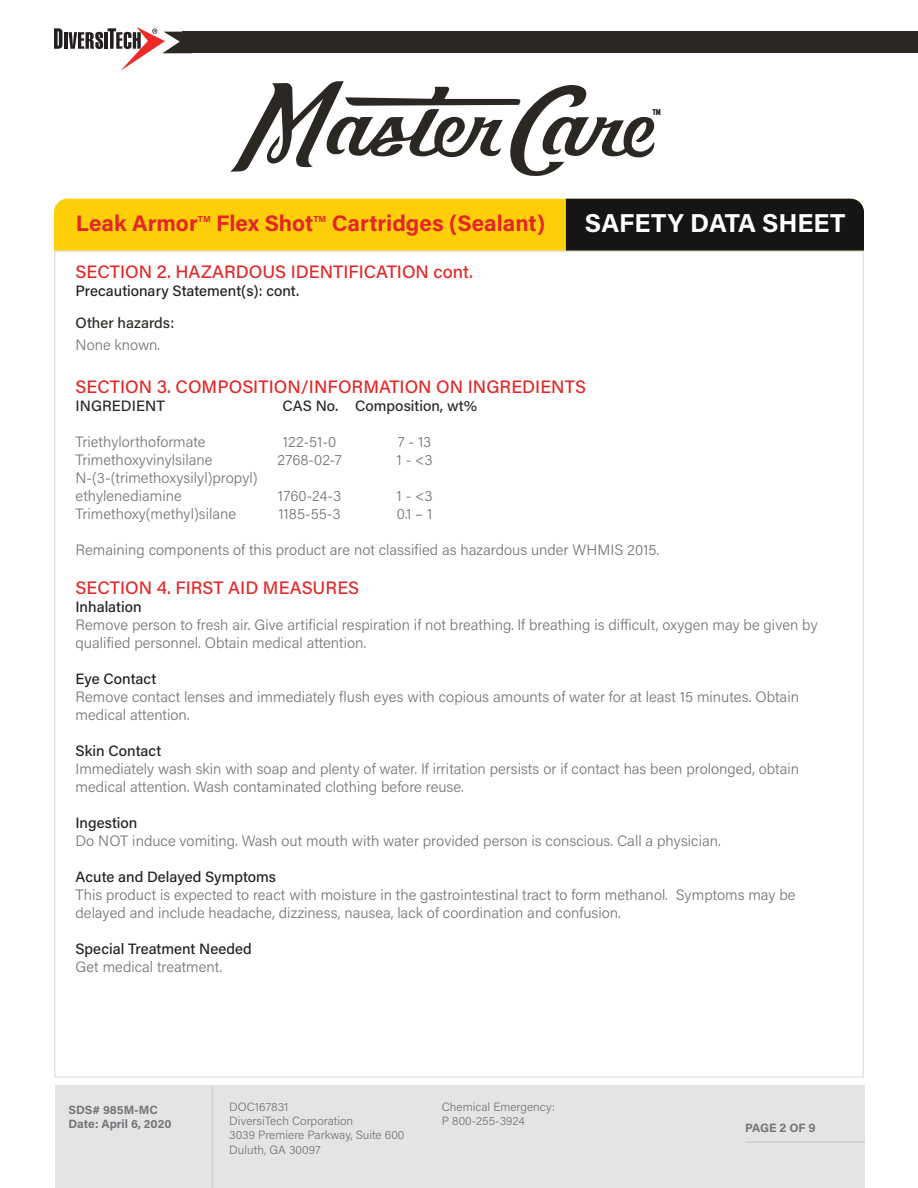
<style>
.page{position:relative;width:918px;height:1188px;background:#fff}
.page>*{position:absolute;margin:0;border:0;box-sizing:border-box;transform-origin:0 0}
.t1{font:25.95px "Acumin Variable Concept";letter-spacing:.04em;color:#fff}
.t2{font:22.5px "Acumin Variable Concept";letter-spacing:.05em;color:#e32626}
.t3{font:18px "Acumin Variable Concept";letter-spacing:.025em;color:#e32626}
.t4{font:15px/18px "Acumin Variable Concept";letter-spacing:.01em;color:#757679}
.t5{font:15px "Acumin Variable Concept";letter-spacing:.025em;color:#231f20}
.t6{font:15px "Acumin Variable Concept";letter-spacing:.025em;color:#2b2824}
.t7{font:12px/14.4px "Acumin Variable Concept";letter-spacing:.01em;color:#757679}
.t8{font:12px/14.4px "Acumin Variable Concept";letter-spacing:.05em;color:#757679}
.t9{font:8.7px "Acumin Variable Concept";color:#e32626}
.t10{font:800 8.4px "Refrigerator Deluxe";color:#2b2824}
</style>
<div class="page">
<div style="left:182px;top:32px;width:736px;height:21px;background:#2b2824"></div>
<svg style="left:54px;top:28px;width:8px;height:21px"></svg>
<hr style="left:64px;top:32px;width:3px;height:17px;background:#231f20">
<svg style="left:69px;top:27px;width:123px;height:44px"></svg>
<svg style="left:230px;top:81px;width:425px;height:95px"></svg>
<svg style="left:54px;top:199px;width:810px;height:52px;background:#ab8c0f"></svg>
<div style="left:55px;top:1085px;width:810px;height:103px;background:#e3e4e4"></div>
<hr style="left:745px;top:1141px;width:120px;height:2px;background:#757679">
<hr style="left:212px;top:1085px;width:1px;height:103px;background:#757679">
<h2 class="t2" style="left:76px;top:208px;width:122px">Leak Armor</h2>
<p class="t9" style="left:198px;top:213px;width:14px">TM</p>
<h2 class="t2" style="left:216px;top:208px;width:97px">Flex Shot</h2>
<p class="t9" style="left:313px;top:213px;width:14px">TM</p>
<h2 class="t2" style="left:332px;top:208px;width:214px">Cartridges (Sealant)</h2>
<p class="t10" style="left:652px;top:107px;width:10px">TM</p>
<h1 class="t1" style="left:585px;top:205px;width:261px">SAFETY DATA SHEET</h1>
<p class="t3" style="left:76px;top:259px;width:398px">SECTION 2. HAZARDOUS IDENTIFICATION cont.</p>
<p class="t5" style="left:76px;top:280px;width:225px">Precautionary Statement(s): cont.</p>
<p class="t6" style="left:76px;top:313px;width:100px">Other hazards:</p>
<p class="t4" style="left:76px;top:335px;width:86px">None known.</p>
<p class="t3" style="left:76px;top:374px;width:512px">SECTION 3. COMPOSITION/INFORMATION ON INGREDIENTS</p>
<p class="t6" style="left:76px;top:395px;width:90px">INGREDIENT</p>
<p class="t6" style="left:283px;top:395px;width:195px">CAS No. Composition, wt%</p>
<p class="t4" style="left:76px;top:432px;width:131px">Triethylorthoformate</p>
<p class="t4" style="left:283px;top:432px;width:55px">122-51-0</p>
<p class="t4" style="left:398px;top:432px;width:35px">7 - 13</p>
<p class="t4" style="left:76px;top:450px;width:138px">Trimethoxyvinylsilane</p>
<p class="t4" style="left:277px;top:450px;width:66px">2768-02-7</p>
<p class="t4" style="left:397px;top:450px;width:37px">1 - &lt;3</p>
<p class="t4" style="left:76px;top:468px;width:184px">N-(3-(trimethoxysilyl)propyl) ethylenediamine</p>
<p class="t4" style="left:278px;top:486px;width:65px">1760-24-3</p>
<p class="t4" style="left:397px;top:486px;width:37px">1 - &lt;3</p>
<p class="t4" style="left:76px;top:504px;width:162px">Trimethoxy(methyl)silane</p>
<p class="t4" style="left:278px;top:504px;width:64px">1185-55-3</p>
<p class="t4" style="left:397px;top:504px;width:37px">0.1 – 1</p>
<p class="t4" style="left:76px;top:540px;width:585px">Remaining components of this product are not classified as hazardous under WHMIS 2015.</p>
<p class="t3" style="left:76px;top:576px;width:285px">SECTION 4. FIRST AID MEASURES</p>
<p class="t5" style="left:76px;top:597px;width:67px">Inhalation</p>
<p class="t4" style="left:76px;top:616px;width:744px">Remove person to fresh air. Give artificial respiration if not breathing. If breathing is difficult, oxygen may be given by qualified personnel. Obtain medical attention.</p>
<p class="t5" style="left:76px;top:669px;width:82px">Eye Contact</p>
<p class="t4" style="left:76px;top:688px;width:725px">Remove contact lenses and immediately flush eyes with copious amounts of water for at least 15 minutes. Obtain medical attention.</p>
<p class="t5" style="left:76px;top:741px;width:87px">Skin Contact</p>
<p class="t4" style="left:76px;top:760px;width:725px">Immediately wash skin with soap and plenty of water. If irritation persists or if contact has been prolonged, obtain medical attention. Wash contaminated clothing before reuse.</p>
<p class="t5" style="left:76px;top:813px;width:63px">Ingestion</p>
<p class="t4" style="left:76px;top:832px;width:647px">Do NOT induce vomiting. Wash out mouth with water provided person is conscious. Call a physician.</p>
<p class="t5" style="left:76px;top:867px;width:201px">Acute and Delayed Symptoms</p>
<p class="t4" style="left:76px;top:886px;width:721px">This product is expected to react with moisture in the gastrointestinal tract to form methanol. Symptoms may be delayed and include headache, dizziness, nausea, lack of coordination and confusion.</p>
<p class="t5" style="left:76px;top:939px;width:177px">Special Treatment Needed</p>
<p class="t4" style="left:76px;top:958px;width:148px">Get medical treatment.</p>
<p class="t8" style="left:69px;top:1102px;width:104px">SDS# 985M-MC<br>Date: April 6, 2020</p>
<p class="t7" style="left:229px;top:1099px;width:177px">DOC167831<br>DiversiTech Corporation<br>3039 Premiere Parkway, Suite 600<br>Duluth, GA 30097</p>
<p class="t7" style="left:442px;top:1099px;width:114px">Chemical Emergency:<br>P 800-255-3924</p>
<p class="t7" style="left:745px;top:1121px;width:71px">PAGE 2 OF 9</p>
</div>
